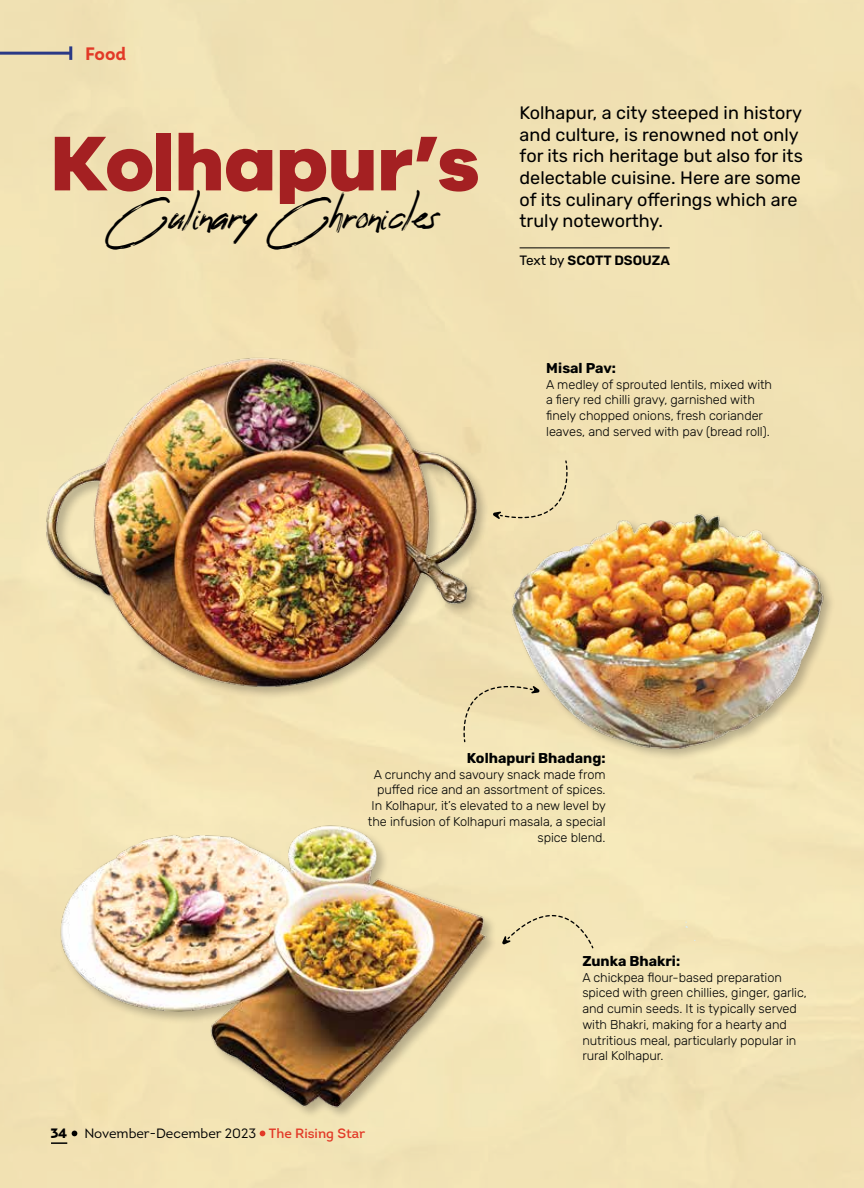
<style>
.page{position:relative;width:864px;height:1188px;background:#f2e2b4}
.page>*{position:absolute;margin:0;border:0;box-sizing:border-box;transform-origin:0 0}
.t1{font:800 79.95px "Galano Grotesque";color:#a42022}
.t2{font:35.7px "Reey";letter-spacing:-.025em;color:#000}
.t3{font:18px/21.6px "Rubik";color:#000}
.t4{font:700 18px "Intro";color:#e23927}
.t5{font:700 14.25px "Rubik";color:#000101}
.t6{font:13.5px "Intro";color:#000}
.t7{font:600 13.5px "Rubik";color:#000}
.t8{font:900 13.5px "Relay";color:#000}
.t9{font:300 12.75px/15.8px "Rubik";letter-spacing:-.005em;color:#000101}
.s1{font-weight:400}
.s2{color:#e23927}
</style>
<div class="page">
<hr style="left:0;top:52px;width:71px;height:3px;background:#2a3986">
<hr style="left:69px;top:46px;width:3px;height:14px;background:#2a3986">
<svg style="left:72px;top:1131px;width:5px;height:5px"></svg>
<svg style="left:260px;top:1131px;width:5px;height:5px"></svg>
<svg style="left:51px;top:1142px;width:16px;height:2px"></svg>
<img style="left:16px;top:350px;width:531px;height:353px">
<div style="left:511px;top:512px;width:325px;height:250px;background:#f2e2b2"></div>
<img style="left:508px;top:508px;width:321px;height:257px">
<svg style="left:685px;top:921px;width:3px;height:7px"></svg>
<hr style="left:520px;top:248px;width:150px;height:1px;background:#000">
<svg style="left:463px;top:686px;width:77px;height:56px"></svg>
<div style="left:493px;top:460px;width:75px;height:59px;background:#f2e1b2"></div>
<svg style="left:502px;top:915px;width:91px;height:33px;background:#e9dbaf"></svg>
<div style="left:59px;top:824px;width:440px;height:296px;background:#f3e5b6"></div>
<img style="left:46px;top:806px;width:449px;height:310px">
<h3 class="t4" style="left:85px;top:42px;width:43px">Food</h3>
<h1 class="t1" style="left:51px;top:113px;width:430px">Kolhapur’s</h1>
<h2 class="t2" style="left:108px;top:197px;width:333px">Culinary Chronicles</h2>
<h3 class="t3" style="left:520px;top:103px;width:285px">Kolhapur, a city steeped in history and culture, is renowned not only for its rich heritage but also for its delectable cuisine. Here are some of its culinary offerings which are truly noteworthy.</h3>
<p class="t7" style="left:520px;top:253px;width:152px"><span class="s1">Text by</span> SCOTT DSOUZA</p>
<p class="t5" style="left:546px;top:360px;width:71px">Misal Pav:</p>
<p class="t9" style="left:546px;top:377px;width:227px">A medley of sprouted lentils, mixed with a fiery red chilli gravy, garnished with finely chopped onions, fresh coriander leaves, and served with pav (bread roll).</p>
<p class="t5" style="left:467px;top:750px;width:140px">Kolhapuri Bhadang:</p>
<p class="t9" style="left:368px;top:767px;width:240px;text-align:right">A crunchy and savoury snack made from puffed rice and an assortment of spices.<br>In Kolhapur, it’s elevated to a new level by the infusion of Kolhapuri masala, a special spice blend.</p>
<p class="t8" style="left:51px;top:1125px;width:18px">34</p>
<p class="t6" style="left:84px;top:1125px;width:283px">November-December 2023 <span class="s2">The Rising Star</span></p>
<p class="t5" style="left:582px;top:953px;width:99px">Zunka Bhakri:</p>
<p class="t9" style="left:582px;top:970px;width:226px">A chickpea flour-based preparation spiced with green chillies, ginger, garlic, and cumin seeds. It is typically served with Bhakri, making for a hearty and nutritious meal, particularly popular in rural Kolhapur.</p>
</div>
